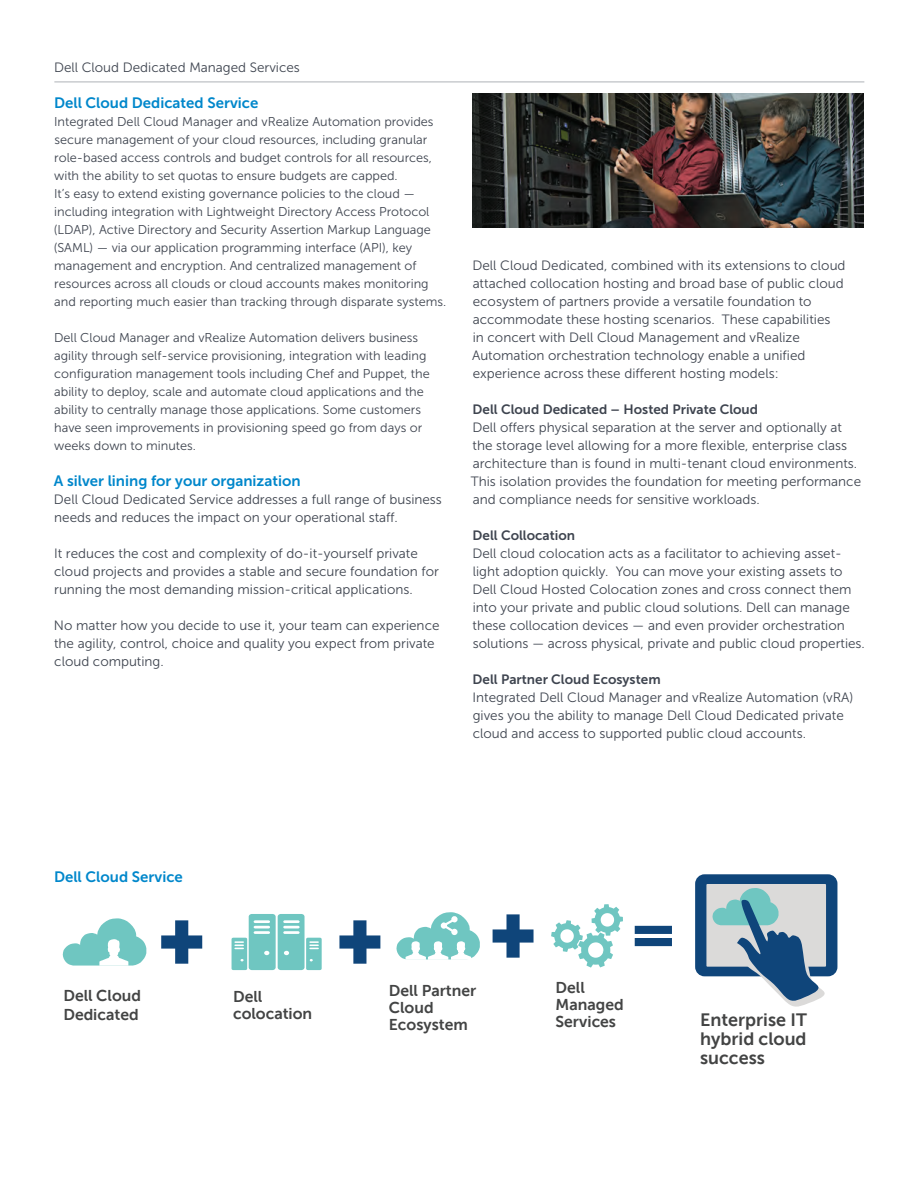
<style>
.page{position:relative;width:918px;height:1188px;background:#fff}
.page>*{position:absolute;margin:0;border:0;box-sizing:border-box;transform-origin:0 0}
.t1{font:700 18px/19.4px "Museo Sans For Dell";color:#434444;text-align:justify}
.t2{font:700 15.75px/17px "Museo Sans For Dell";color:#434444}
.t3{font:15px "Museo Sans For Dell 700";color:#0087cb}
.t4{font:13.5px/18px "Museo Sans For Dell 300";color:#3e444f}
.t5{font:13.5px "Museo Sans For Dell 700";color:#3e444f}
.t6{font:12.75px/18px "Museo Sans For Dell 300";color:#3e444f}
</style>
<div class="page">
<hr style="left:54px;top:82px;width:810px;height:1px;background:#aeb3b8">
<img style="left:472px;top:93px;width:392px;height:134px">
<svg style="left:232px;top:914px;width:90px;height:56px"></svg>
<svg style="left:339px;top:920px;width:41px;height:44px"></svg>
<svg style="left:635px;top:926px;width:37px;height:20px"></svg>
<svg style="left:161px;top:920px;width:41px;height:44px"></svg>
<svg style="left:493px;top:914px;width:41px;height:44px"></svg>
<svg style="left:396px;top:912px;width:84px;height:48px"></svg>
<svg style="left:63px;top:918px;width:83px;height:48px"></svg>
<svg style="left:551px;top:904px;width:72px;height:64px"></svg>
<div style="left:696px;top:875px;width:141px;height:100px;background:#0f457a;border-radius:9px"></div>
<div style="left:695px;top:874px;width:142px;height:102px;border:2px solid #0f457a;border-radius:9px"></div>
<div style="left:706px;top:884px;width:120px;height:83px;background:#dbdad9;border:2px solid #dbdad9"></div>
<svg style="left:713px;top:888px;width:112px;height:119px"></svg>
<p class="t4" style="left:54px;top:58px;width:247px">Dell Cloud Dedicated Managed Services</p>
<p class="t3" style="left:54px;top:94px;width:206px">Dell Cloud Dedicated Service</p>
<p class="t6" style="left:54px;top:113px;width:394px">Integrated Dell Cloud Manager and vRealize Automation provides secure management of your cloud resources, including granular role-based access controls and budget controls for all resources, with the ability to set quotas to ensure budgets are capped.<br>It’s easy to extend existing governance policies to the cloud — including integration with Lightweight Directory Access Protocol (LDAP), Active Directory and Security Assertion Markup Language (SAML) — via our application programming interface (API), key management and encryption. And centralized management of resources across all clouds or cloud accounts makes monitoring and reporting much easier than tracking through disparate systems.</p>
<p class="t6" style="left:54px;top:329px;width:377px">Dell Cloud Manager and vRealize Automation delivers business agility through self-service provisioning, integration with leading configuration management tools including Chef and Puppet, the ability to deploy, scale and automate cloud applications and the ability to centrally manage those applications. Some customers have seen improvements in provisioning speed go from days or weeks down to minutes.</p>
<p class="t3" style="left:54px;top:472px;width:248px">A silver lining for your organization</p>
<p class="t4" style="left:54px;top:490px;width:389px">Dell Cloud Dedicated Service addresses a full range of business needs and reduces the impact on your operational staff.</p>
<p class="t4" style="left:54px;top:544px;width:386px">It reduces the cost and complexity of do-it-yourself private cloud projects and provides a stable and secure foundation for running the most demanding mission-critical applications.</p>
<p class="t4" style="left:54px;top:616px;width:387px">No matter how you decide to use it, your team can experience the agility, control, choice and quality you expect from private cloud computing.</p>
<p class="t4" style="left:472px;top:256px;width:375px">Dell Cloud Dedicated, combined with its extensions to cloud attached collocation hosting and broad base of public cloud ecosystem of partners provide a versatile foundation to accommodate these hosting scenarios. These capabilities<br>in concert with Dell Cloud Management and vRealize Automation orchestration technology enable a unified experience across these different hosting models:</p>
<p class="t5" style="left:473px;top:402px;width:287px">Dell Cloud Dedicated – Hosted Private Cloud</p>
<p class="t4" style="left:471px;top:418px;width:392px">Dell offers physical separation at the server and optionally at the storage level allowing for a more flexible, enterprise class architecture than is found in multi-tenant cloud environments.<br>This isolation provides the foundation for meeting performance and compliance needs for sensitive workloads.</p>
<p class="t5" style="left:473px;top:528px;width:104px">Dell Collocation</p>
<p class="t4" style="left:472px;top:544px;width:394px">Dell cloud colocation acts as a facilitator to achieving asset&shy;light adoption quickly. You can move your existing assets to Dell Cloud Hosted Colocation zones and cross connect them into your private and public cloud solutions. Dell can manage these collocation devices — and even provider orchestration solutions — across physical, private and public cloud properties.</p>
<p class="t5" style="left:473px;top:672px;width:190px">Dell Partner Cloud Ecosystem</p>
<p class="t4" style="left:473px;top:688px;width:382px">Integrated Dell Cloud Manager and vRealize Automation (vRA) gives you the ability to manage Dell Cloud Dedicated private cloud and access to supported public cloud accounts.</p>
<p class="t3" style="left:54px;top:868px;width:130px">Dell Cloud Service</p>
<p class="t2" style="left:63px;top:986px;width:79px;line-height:18.9px">Dell Cloud<br>Dedicated</p>
<p class="t2" style="left:556px;top:979px;width:70px">Dell<br>Managed<br>Services</p>
<p class="t2" style="left:389px;top:982px;width:89px">Dell Partner<br>Cloud<br>Ecosystem</p>
<p class="t2" style="left:233px;top:988px;width:81px">Dell colocation</p>
<h1 class="t1" style="left:700px;top:1010px;width:108px">Enterprise IT hybrid cloud success</h1>
</div>
